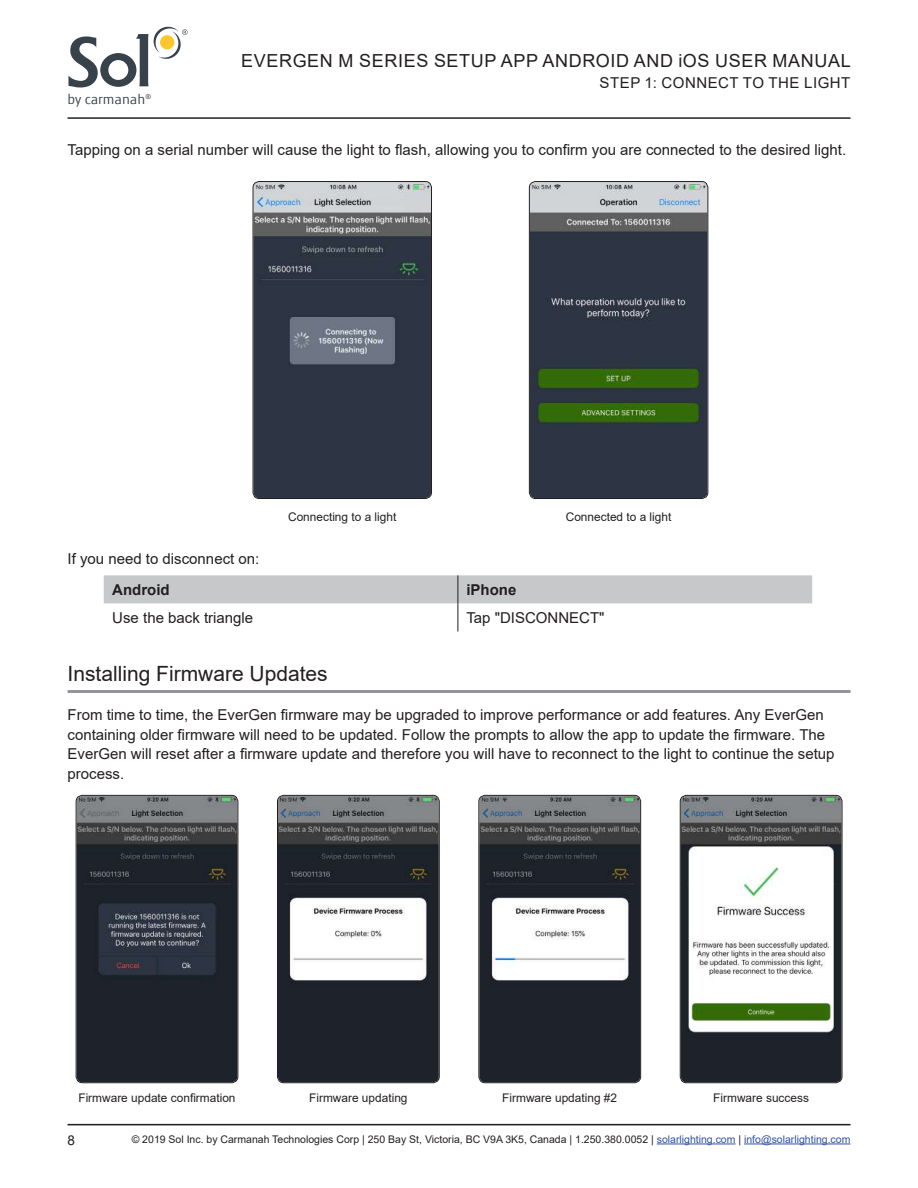
<style>
.page{position:relative;width:918px;height:1188px;background:#fff}
.page>*{position:absolute;margin:0;border:0;box-sizing:border-box;transform-origin:0 0}
.t1{font:21px "Arial";color:#231f20}
.t2{font:18px "Arial";letter-spacing:.035em;color:#231f20}
.t3{font:15px/19.5px "Arial";color:#231f20}
.t4{font:700 15px "Arial";color:#231f20}
.t5{font:14.55px "Globale";color:#37424a}
.t6{font:13.5px "Arial";color:#231f20}
.t7{font:11.85px "Arial";color:#231f20}
.t8{font:10.5px "Arial";color:#231f20}
.s1{color:#3251a3}
</style>
<div class="page">
<hr style="left:657px;top:1144px;width:79px;height:1px;background:#3251a3">
<hr style="left:744px;top:1144px;width:107px;height:1px;background:#3251a3">
<hr style="left:68px;top:1124px;width:782px;height:1px;background:#231f20">
<hr style="left:68px;top:117px;width:782px;height:2px;background:#231f20">
<svg style="left:68px;top:27px;width:120px;height:61px"></svg>
<img style="left:254px;top:182px;width:176px;height:316px">
<div style="left:253px;top:181px;width:179px;height:318px;border:1px solid #231f20;border-radius:6px"></div>
<img style="left:530px;top:182px;width:177px;height:316px">
<div style="left:529px;top:181px;width:179px;height:318px;border:1px solid #231f20;border-radius:6px"></div>
<hr style="left:68px;top:690px;width:783px;height:3px;background:#939598">
<img style="left:77px;top:796px;width:160px;height:286px">
<div style="left:76px;top:795px;width:162px;height:288px;border:1px solid #231f20;border-radius:6px"></div>
<img style="left:681px;top:796px;width:160px;height:286px">
<div style="left:680px;top:795px;width:163px;height:288px;border:1px solid #231f20;border-radius:6px"></div>
<img style="left:480px;top:796px;width:160px;height:286px">
<div style="left:478px;top:795px;width:163px;height:288px;border:1px solid #231f20;border-radius:6px"></div>
<img style="left:278px;top:796px;width:160px;height:286px">
<div style="left:277px;top:795px;width:163px;height:288px;border:1px solid #231f20;border-radius:6px"></div>
<svg style="left:104px;top:575px;width:708px;height:57px"></svg>
<p class="t2" style="left:241px;top:49px;width:611px">EVERGEN M SERIES SETUP APP ANDROID AND iOS USER MANUAL</p>
<p class="t3" style="left:600px;top:73px;width:22px">Step</p>
<p class="t3" style="left:645px;top:73px;width:41px">1: Connect</p>
<p class="t3" style="left:743px;top:73px;width:104px">to the Light</p>
<p class="t5" style="left:68px;top:91px;width:85px">by carmanah<sup>®</sup></p>
<p class="t3" style="left:68px;top:139px;width:780px">Tapping on a serial number will cause the light to flash, allowing you to confirm you are connected to the desired light.</p>
<p class="t3" style="left:68px;top:549px;width:193px">If you need to disconnect on:</p>
<p class="t7" style="left:288px;top:509px;width:110px">Connecting to a light</p>
<p class="t7" style="left:566px;top:509px;width:107px">Connected to a light</p>
<p class="t4" style="left:112px;top:579px;width:59px">Android</p>
<p class="t4" style="left:466px;top:579px;width:52px">iPhone</p>
<p class="t3" style="left:112px;top:608px;width:142px">Use the back triangle</p>
<p class="t3" style="left:466px;top:608px;width:140px">Tap "DISCONNECT"</p>
<h1 class="t1" style="left:68px;top:659px;width:262px">Installing Firmware Updates</h1>
<p class="t3" style="left:68px;top:705px;width:769px">From time to time, the EverGen firmware may be upgraded to improve performance or add features. Any EverGen containing older firmware will need to be updated. Follow the prompts to allow the app to update the firmware. The EverGen will reset after a firmware update and therefore you will have to reconnect to the light to continue the setup process.</p>
<p class="t7" style="left:78px;top:1090px;width:159px">Firmware update confirmation</p>
<p class="t7" style="left:309px;top:1090px;width:100px">Firmware updating</p>
<p class="t7" style="left:502px;top:1090px;width:116px">Firmware updating #2</p>
<p class="t7" style="left:713px;top:1090px;width:97px">Firmware success</p>
<p class="t6" style="left:68px;top:1131px;width:9px">8</p>
<p class="t8" style="left:132px;top:1132px;width:720px">© 2019 Sol Inc. by Carmanah Technologies Corp | 250 Bay St, Victoria, BC V9A 3K5, Canada | 1.250.380.0052 | <span class="s1">solarlighting.com</span> | <span class="s1">info@solarlighting.com</span></p>
</div>
